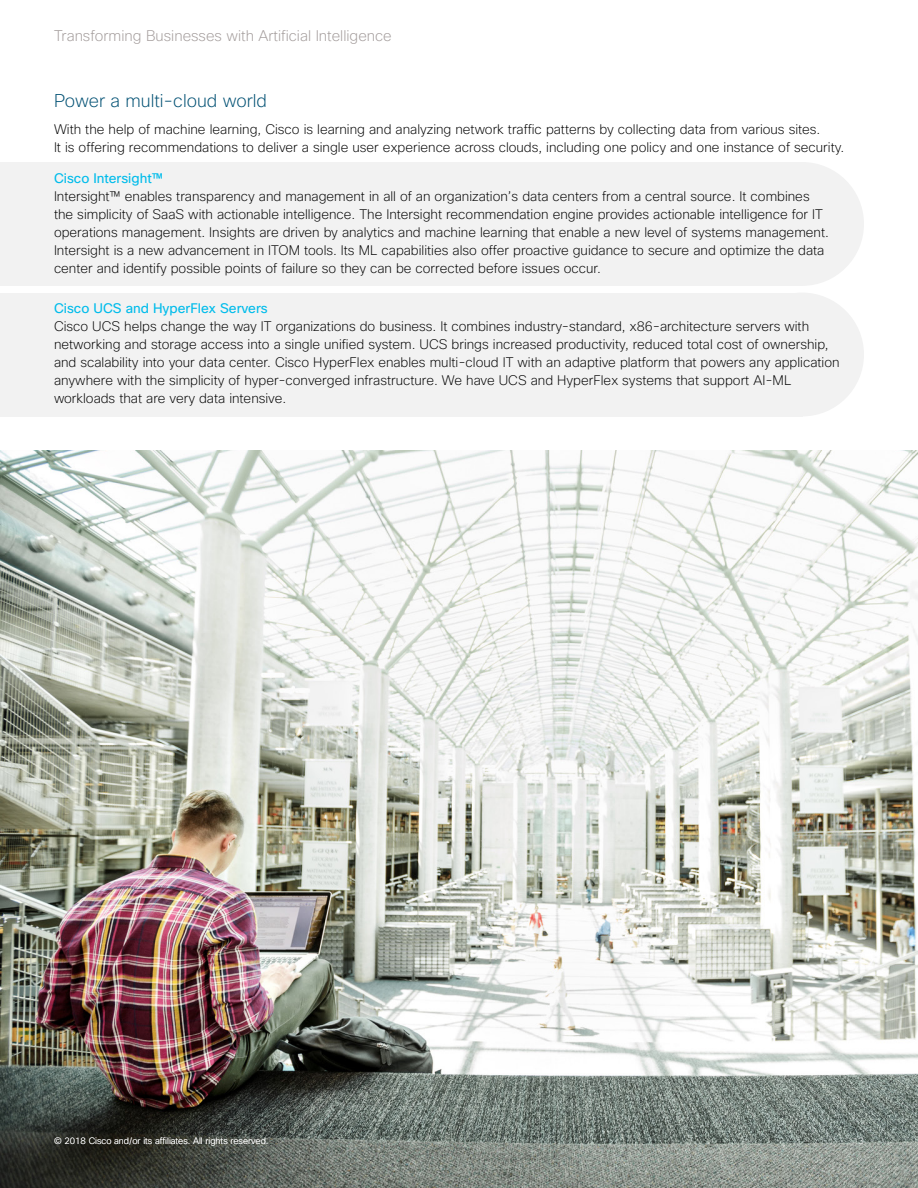
<style>
.page{position:relative;width:918px;height:1188px;background:#fff}
.page>*{position:absolute;margin:0;border:0;box-sizing:border-box;transform-origin:0 0}
.Body{font:200 18px "Cisco Sans";color:#005073}
.t1{font:200 15px "Cisco Sans";color:#a29b9a}
.Body-2{font:200 13.5px/18px "Cisco Sans";color:#000}
.Header_5{font:13.5px "Cisco Sans";color:#00bceb}
.Body-3{font:200 9px "Cisco Sans";color:#fff}
</style>
<div class="page">
<img style="left:0;top:450px;width:918px;height:738px">
<div style="left:0;top:162px;width:802px;height:124px;background:#f2f2f2"></div>
<div style="left:740px;top:162px;width:124px;height:124px;background:#f2f2f2;border-radius:50%"></div>
<div style="left:0;top:293px;width:802px;height:123px;background:#f2f2f2"></div>
<div style="left:740px;top:293px;width:124px;height:123px;background:#f2f2f2;border-radius:50%"></div>
<p class="t1" style="left:54px;top:26px;width:339px">Transforming Businesses with Artificial Intelligence</p>
<p class="Body" style="left:54px;top:89px;width:215px">Power a multi-cloud world</p>
<p class="Body-2" style="left:54px;top:120px;width:792px">With the help of machine learning, Cisco is learning and analyzing network traffic patterns by collecting data from various sites.<br>It is offering recommendations to deliver a single user experience across clouds, including one policy and one instance of security.</p>
<p class="Header_5" style="left:54px;top:169px;width:111px">Cisco Intersight™</p>
<p class="Body-2" style="left:54px;top:187px;width:776px">Intersight™ enables transparency and management in all of an organization’s data centers from a central source. It combines the simplicity of SaaS with actionable intelligence. The Intersight recommendation engine provides actionable intelligence for IT operations management. Insights are driven by analytics and machine learning that enable a new level of systems management.<br>Intersight is a new advancement in ITOM tools. Its ML capabilities also offer proactive guidance to secure and optimize the data center and identify possible points of failure so they can be corrected before issues occur.</p>
<p class="Header_5" style="left:54px;top:300px;width:215px">Cisco UCS and HyperFlex Servers</p>
<p class="Body-2" style="left:54px;top:318px;width:787px">Cisco UCS helps change the way IT organizations do business. It combines industry-standard, x86-architecture servers with networking and storage access into a single unified system. UCS brings increased productivity, reduced total cost of ownership, and scalability into your data center. Cisco HyperFlex enables multi-cloud IT with an adaptive platform that powers any application anywhere with the simplicity of hyper-converged infrastructure. We have UCS and HyperFlex systems that support AI-ML workloads that are very data intensive.</p>
<p class="Body-3" style="left:54px;top:1135px;width:216px">© 2018 Cisco and/or its affiliates. All rights reserved.</p>
<p class="Body-3" style="left:853px;top:1135px;width:12px">13</p>
</div>
